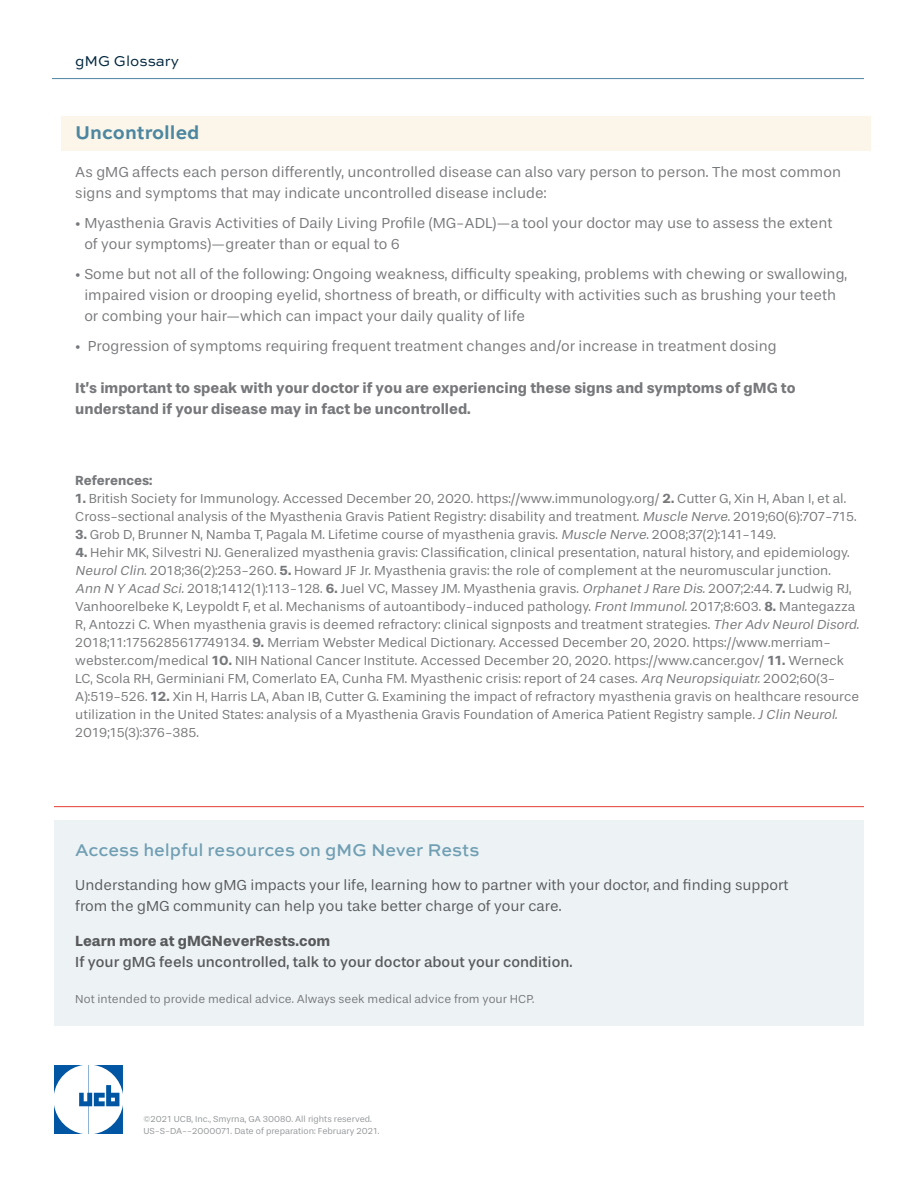
<style>
.page{position:relative;width:918px;height:1188px;background:#fff}
.page>*{position:absolute;margin:0;border:0;box-sizing:border-box;transform-origin:0 0}
.t1{font:700 19.5px "Sweet Sans Pro";color:#4c86a0}
.t2{font:500 18px "Sweet Sans Pro";letter-spacing:-.005em;color:#709eb3}
.t3{font:15px/21px "Stevie Sans";color:#77787b}
.t4{font:15px/21px "Stevie Sans";color:#58595b}
.t5{font:700 15px/21px "Stevie Sans";color:#77787b}
.t6{font:15px "Stevie Sans";color:#58595b}
.t7{font:700 15px "Stevie Sans";color:#58595b}
.t8{font:15px "Sweet Sans Pro";color:#00263e}
.t9{font:13.5px/18px "Stevie Sans";color:#77787b}
.t10{font:700 13.5px "Stevie Sans";color:#77787b}
.t11{font:12px "Stevie Sans";color:#77787b}
.t12{font:9px/12px "Stevie Sans";color:#939598}
.s1{font-weight:700}
.s2{font-style:italic}
</style>
<div class="page">
<div style="left:61px;top:117px;width:810px;height:34px;background:#fbf6e9"></div>
<hr style="left:52px;top:78px;width:812px;height:1px;background:#4c86a0">
<svg style="left:54px;top:1065px;width:69px;height:69px"></svg>
<div style="left:54px;top:821px;width:810px;height:205px;background:#edf3f5"></div>
<hr style="left:54px;top:806px;width:810px;height:1px;background:#e63e30">
<p class="t8" style="left:75px;top:50px;width:105px">gMG Glossary</p>
<h1 class="t1" style="left:75px;top:118px;width:126px">Uncontrolled</h1>
<p class="t3" style="left:75px;top:162px;width:767px">As gMG affects each person differently, uncontrolled disease can also vary person to person. The most common signs and symptoms that may indicate uncontrolled disease include:</p>
<p class="t3" style="left:84px;top:213px;width:750px;text-indent:-9px">• Myasthenia Gravis Activities of Daily Living Profile (MG-ADL)—a tool your doctor may use to assess the extent of your symptoms)—greater than or equal to 6</p>
<p class="t3" style="left:84px;top:264px;width:764px;text-indent:-9px">• Some but not all of the following: Ongoing weakness, difficulty speaking, problems with chewing or swallowing, impaired vision or drooping eyelid, shortness of breath, or difficulty with activities such as brushing your teeth or combing your hair—which can impact your daily quality of life</p>
<p class="t3" style="left:75px;top:336px;width:703px">• Progression of symptoms requiring frequent treatment changes and/or increase in treatment dosing</p>
<p class="t5" style="left:75px;top:378px;width:722px">It’s important to speak with your doctor if you are experiencing these signs and symptoms of gMG to understand if your disease may in fact be uncontrolled.</p>
<p class="t10" style="left:75px;top:473px;width:79px">References:</p>
<p class="t9" style="left:75px;top:490px;width:783px"><span class="s1">1.</span> British Society for Immunology. Accessed December 20, 2020. https://www.immunology.org/ <span class="s1">2.</span> Cutter G, Xin H, Aban I, et al.<br>Cross-sectional analysis of the Myasthenia Gravis Patient Registry: disability and treatment. <span class="s2">Muscle Nerve</span>. 2019;60(6):707-715.</p>
<p class="t9" style="left:75px;top:526px;width:702px"><span class="s1">3.</span> Grob D, Brunner N, Namba T, Pagala M. Lifetime course of myasthenia gravis. <span class="s2">Muscle Nerve</span>. 2008;37(2):141-149.</p>
<p class="t9" style="left:75px;top:544px;width:788px"><span class="s1">4.</span> Hehir MK, Silvestri NJ. Generalized myasthenia gravis: Classification, clinical presentation, natural history, and epidemiology.<br><span class="s2">NeurolClin</span>. 2018;36(2):253-260. <span class="s1">5.</span> Howard JF Jr. Myasthenia gravis: the role of complement at the neuromuscular junction.<br><span class="s2">Ann N Y Acad Sci.</span>2018;1412(1):113-128. <span class="s1">6.</span> Juel VC, Massey JM. Myasthenia gravis. <span class="s2">OrphanetJRare Dis.</span>2007;2:44. <span class="s1">7.</span> Ludwig RJ, Vanhoorelbeke K, Leypoldt F, et al. Mechanisms of autoantibody-induced pathology. <span class="s2">FrontImmunol.</span>2017;8:603. <span class="s1">8.</span> Mantegazza R, Antozzi C. When myasthenia gravis is deemed refractory: clinical signposts and treatment strategies. <span class="s2">TherAdv NeurolDisord.<br></span>2018;11:1756285617749134. <span class="s1">9.</span> Merriam Webster Medical Dictionary. Accessed December 20, 2020. https://www.merriam&shy;webster.com/medical <span class="s1">10.</span> NIH National Cancer Institute. Accessed December 20, 2020. https://www.cancer.gov/ <span class="s1">11.</span> Werneck LC, Scola RH, Germiniani FM, Comerlato EA, Cunha FM. Myasthenic crisis: report of 24 cases. <span class="s2">Arq Neuropsiquiatr.</span>2002;60(3- A):519-526. <span class="s1">12.</span> Xin H, Harris LA, Aban IB, Cutter G. Examining the impact of refractory myasthenia gravis on healthcare resource utilization in the United States: analysis of a Myasthenia Gravis Foundation of America Patient Registry sample. <span class="s2">JClin Neurol.<br></span>2019;15(3):376-385.</p>
<h2 class="t2" style="left:75px;top:836px;width:406px">Access helpful resources on gMG Never Rests</h2>
<p class="t4" style="left:75px;top:875px;width:715px">Understanding how gMG impacts your life, learning how to partner with your doctor, and finding support from the gMG community can help you take better charge of your care.</p>
<p class="t7" style="left:75px;top:932px;width:257px">Learn more at gMGNeverRests.com</p>
<p class="t6" style="left:75px;top:954px;width:499px">If your gMG feels uncontrolled, talk to your doctor about your condition.</p>
<p class="t11" style="left:75px;top:992px;width:461px">Not intended to provide medical advice. Always seek medical advice from your HCP.</p>
<p class="t12" style="left:144px;top:1113px;width:237px">©2021 UCB, Inc., Smyrna, GA 30080. All rights reserved.<br>US-S-DA--2000071. Date of preparation: February 2021.</p>
</div>
